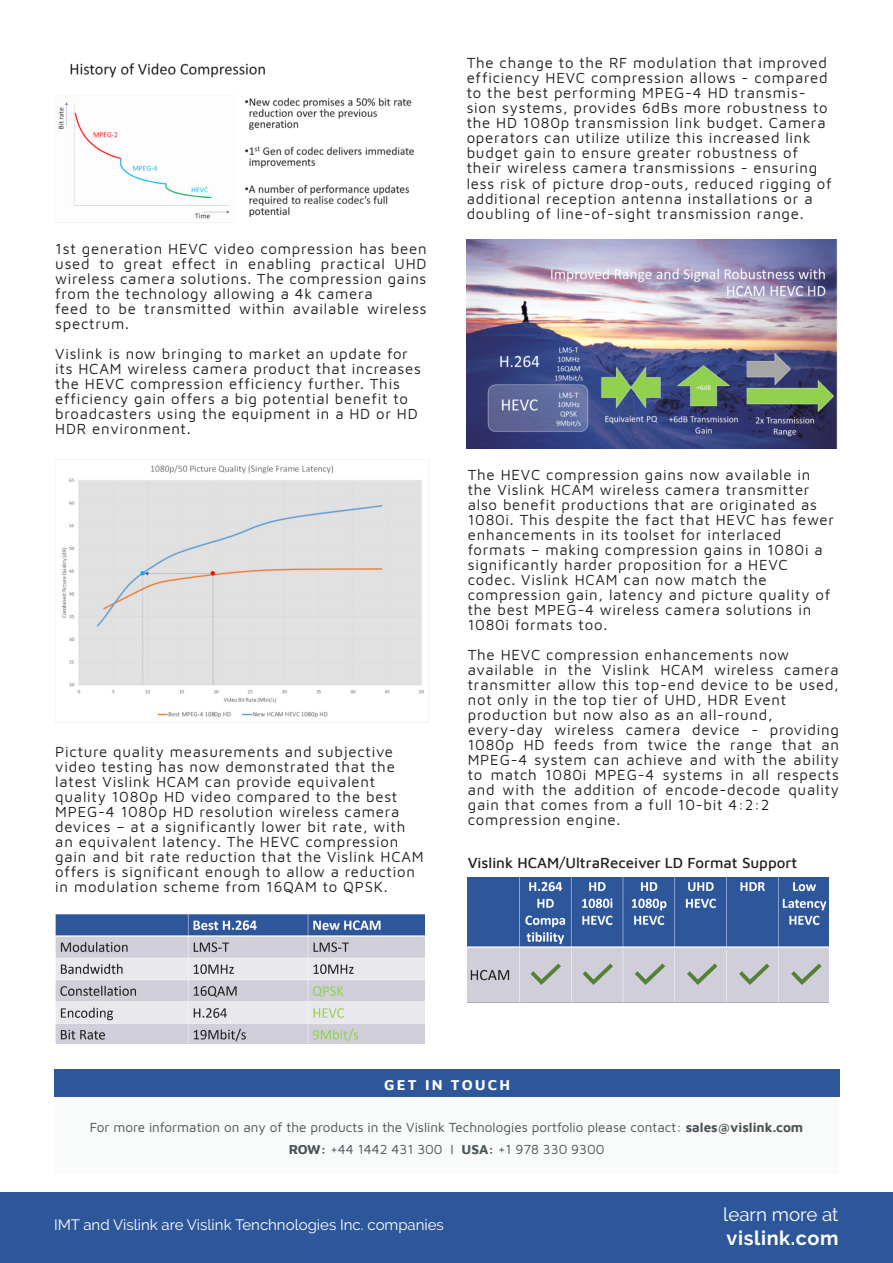
<style>
.page{position:relative;width:893px;height:1263px;background:#fff}
.page>*{position:absolute;margin:0;border:0;box-sizing:border-box;transform-origin:0 0}
.t1{font:700 19.8px "Raleway";letter-spacing:.03em;color:#fff}
.t2{font:18.75px "Raleway";color:#fff}
.Page_Section_Header{font:15px/15px "Maven Pro";letter-spacing:.05em;color:#231f20}
.t3{font:15px "Raleway";color:#fff}
.t4{font:500 15px "Maven Pro";color:#231f20}
.Right_Sidebar_Header{font:700 15px "Maven Pro";letter-spacing:.14em;color:#fff}
.Right_Sidebar_Body_T{font:13.5px "Maven Pro";color:#475355}
.s1{font-weight:700}
</style>
<div class="page">
<div style="left:55px;top:1069px;width:784px;height:105px;background:#f9fafa"></div>
<div style="left:54px;top:1069px;width:785px;height:28px;background:#2e579b"></div>
<img style="left:56px;top:63px;width:358px;height:160px">
<img style="left:55px;top:459px;width:374px;height:264px">
<div style="left:0;top:1192px;width:893px;height:71px;background:#2e579b"></div>
<img style="left:55px;top:914px;width:369px;height:129px">
<img style="left:467px;top:240px;width:371px;height:208px">
<img style="left:467px;top:877px;width:361px;height:125px">
<p class="Page_Section_Header" style="left:55px;top:240px;width:373px;text-align:justify">1st generation HEVC video compression has been used to great effect in enabling practical UHD wireless camera solutions. The compression gains from the technology allowing a 4k camera</p>
<p class="Page_Section_Header" style="left:55px;top:300px;width:373px">feed to be transmitted within available wireless spectrum.</p>
<p class="Page_Section_Header" style="left:55px;top:345px;width:367px">Vislink is now bringing to market an update for its HCAM wireless camera product that increases the HEVC compression efficiency further. This efficiency gain offers a big potential benefit to broadcasters using the equipment in a HD or HD HDR environment.</p>
<p class="Page_Section_Header" style="left:55px;top:743px;width:341px;text-align:justify">Picture quality measurements and subjective video testing has now demonstrated that the latest Vislink HCAM can provide equivalent</p>
<p class="Page_Section_Header" style="left:55px;top:788px;width:370px">quality 1080p HD video compared to the best MPEG-4 1080p HD resolution wireless camera devices – at a significantly lower bit rate, with an equivalent latency. The HEVC compression gain and bit rate reduction that the Vislink HCAM offers is significant enough to allow a reduction in modulation scheme from 16QAM to QPSK.</p>
<p class="Page_Section_Header" style="left:467px;top:55px;width:367px">The change to the RF modulation that improved efficiency HEVC compression allows - compared to the best performing MPEG-4 HD transmis&shy;sion systems, provides 6dBs more robustness to the HD 1080p transmission link budget. Camera operators can utilize utilize this increased link budget gain to ensure greater robustness of their wireless camera transmissions - ensuring less risk of picture drop-outs, reduced rigging of additional reception antenna installations or a doubling of line-of-sight transmission range.</p>
<p class="Page_Section_Header" style="left:468px;top:466px;width:368px">The HEVC compression gains now available in the Vislink HCAM wireless camera transmitter also benefit productions that are originated as 1080i. This despite the fact that HEVC has fewer</p>
<p class="Page_Section_Header" style="left:468px;top:526px;width:315px">enhancements in its toolset for interlaced</p>
<p class="Page_Section_Header" style="left:468px;top:541px;width:356px">formats – making compression gains in 1080i a</p>
<p class="Page_Section_Header" style="left:468px;top:556px;width:322px">significantly harder proposition for a HEVC</p>
<p class="Page_Section_Header" style="left:468px;top:571px;width:301px">codec. Vislink HCAM can now match the</p>
<p class="Page_Section_Header" style="left:468px;top:586px;width:364px">compression gain, latency and picture quality of the best MPEG-4 wireless camera solutions in<br>1080i formats too.</p>
<p class="Page_Section_Header" style="left:468px;top:646px;width:323px">The HEVC compression enhancements now</p>
<p class="Page_Section_Header" style="left:468px;top:661px;width:373px;text-align:justify">available in the Vislink HCAM wireless camera transmitter allow this top-end device to be used, not only in the top tier of UHD, HDR Event</p>
<p class="Page_Section_Header" style="left:468px;top:706px;width:307px">production but now also as an all-round,</p>
<p class="Page_Section_Header" style="left:468px;top:721px;width:373px;text-align:justify">every-day wireless camera device - providing 1080p HD feeds from twice the range that an MPEG-4 system can achieve and with the ability to match 1080i MPEG-4 systems in all respects and with the addition of encode-decode quality gain that comes from a full 10-bit 4:2:2</p>
<p class="Page_Section_Header" style="left:468px;top:811px;width:154px">compression engine.</p>
<p class="t4" style="left:468px;top:852px;width:331px">Vislink HCAM/UltraReceiver LD Format Support</p>
<p class="Right_Sidebar_Header" style="left:384px;top:1074px;width:127px">GET IN TOUCH</p>
<p class="Right_Sidebar_Body_T" style="left:90px;top:1118px;width:715px">For more information on any of the products in the Vislink Technologies portfolio please contact: <span class="s1">sales@vislink.com</span></p>
<p class="Right_Sidebar_Body_T" style="left:289px;top:1140px;width:317px"><span class="s1">ROW:</span> +44 1442 431 300 I <span class="s1">USA:</span> +1 978 330 9300</p>
<p class="t3" style="left:54px;top:1216px;width:391px">IMT and Vislink are Vislink Tenchnologies Inc. companies</p>
<p class="t2" style="left:723px;top:1203px;width:117px">learn more at</p>
<p class="t1" style="left:727px;top:1226px;width:113px">vislink.com</p>
</div>
